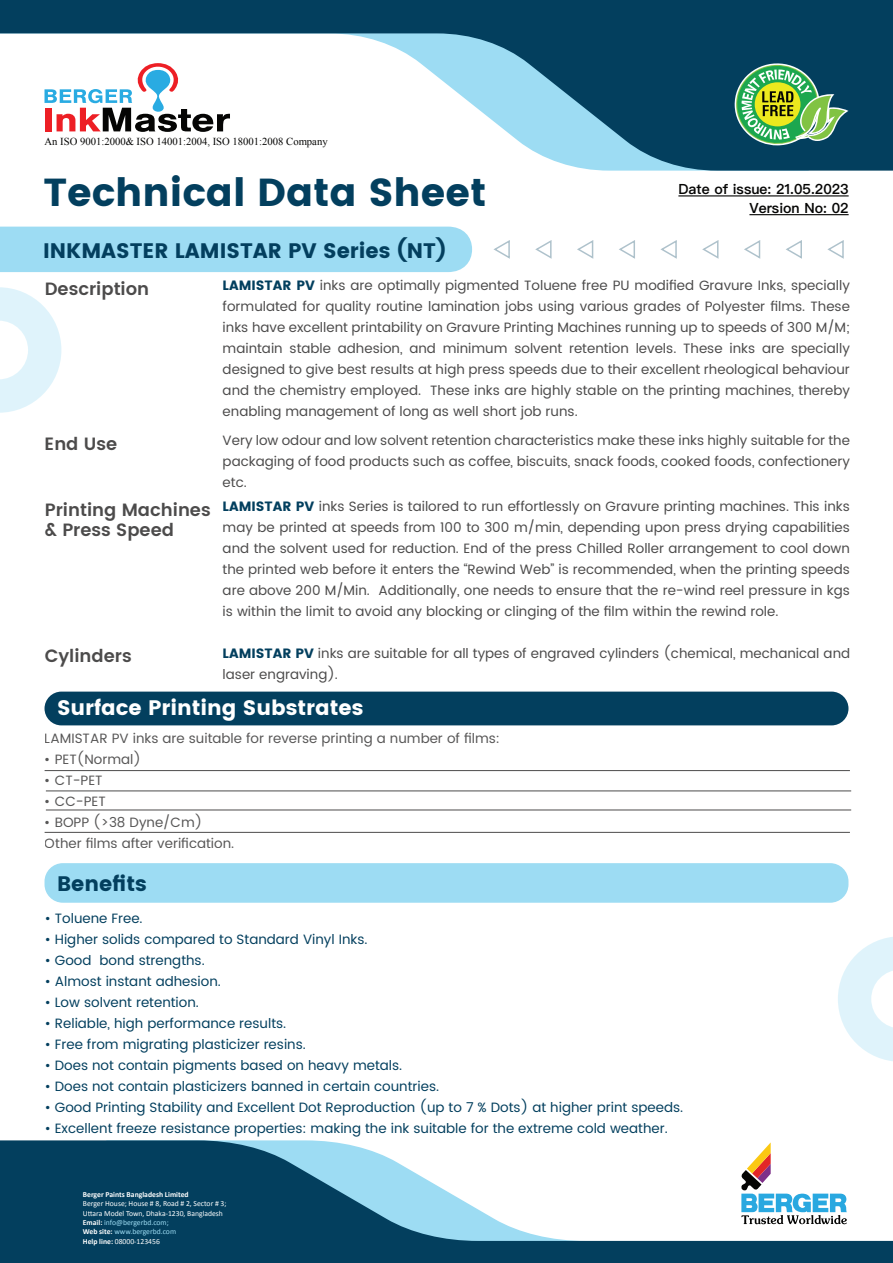
<style>
.page{position:relative;width:893px;height:1263px;background:#fff}
.page>*{position:absolute;margin:0;border:0;box-sizing:border-box;transform-origin:0 0}
.t1{font:700 39px "Poppins";color:#033f5e}
.t2{font:700 21px "Poppins";color:#033f5e}
.t3{font:700 21px "Poppins";color:#fff}
.t4{font:600 17.85px/19.5px "Poppins";color:#4c4b4b}
.t5{font:600 14.1px/18.8px "Ping Fang HK";color:#050504;text-align:right}
.t6{font:13.5px/21px "Poppins";color:#4c4b4b;text-align:justify}
.t7{font:13.5px "Poppins";color:#033f5e}
.t8{font:10.65px "Times New Roman";color:#050504}
.t9{font:7.8px/9.3px "Calibri";color:#fff}
.t10{font:700 7.8px "Calibri";color:#fff}
.s1{font-weight:700;color:#033f5e}
.s2{font-weight:700}
.s3{color:#9ddcf3}
</style>
<div class="page">
<div style="left:45px;top:692px;width:803px;height:33px;background:#033f5e;border-radius:17px"></div>
<div style="left:45px;top:863px;width:803px;height:40px;background:#9ddcf3;border-radius:18px"></div>
<svg style="left:0;top:0;width:893px;height:171px"></svg>
<svg style="left:731px;top:59px;width:117px;height:90px;background:#558f65"></svg>
<div style="left:0;top:227px;width:472px;height:45px;background:#9ddcf3"></div>
<svg style="left:827px;top:240px;width:17px;height:19px"></svg>
<svg style="left:786px;top:240px;width:16px;height:19px"></svg>
<svg style="left:744px;top:240px;width:17px;height:19px"></svg>
<svg style="left:702px;top:240px;width:17px;height:19px"></svg>
<svg style="left:660px;top:240px;width:17px;height:19px"></svg>
<svg style="left:619px;top:240px;width:16px;height:19px"></svg>
<svg style="left:577px;top:240px;width:17px;height:19px"></svg>
<svg style="left:535px;top:240px;width:17px;height:19px"></svg>
<svg style="left:493px;top:240px;width:17px;height:19px"></svg>
<svg style="left:0;top:1140px;width:893px;height:123px;fill:#033f5e"></svg>
<svg style="left:740px;top:1142px;width:107px;height:83px"></svg>
<svg style="left:45px;top:63px;width:185px;height:69px"></svg>
<svg style="left:838px;top:937px;width:55px;height:124px"></svg>
<svg style="left:0;top:287px;width:61px;height:126px"></svg>
<hr style="left:678px;top:195px;width:171px;height:1px;background:#050504">
<hr style="left:749px;top:214px;width:100px;height:1px;background:#050504">
<hr style="left:45px;top:832px;width:805px;height:1px;background:#4c4b4b">
<hr style="left:45px;top:770px;width:805px;height:1px;background:#4c4b4b">
<hr style="left:46px;top:790px;width:805px;height:1px;background:#4c4b4b">
<hr style="left:46px;top:810px;width:805px;height:1px;background:#4c4b4b">
<p class="t8" style="left:45px;top:134px;width:285px">An ISO 9001:2000&amp; ISO 14001:2004, ISO 18001:2008 Company</p>
<h1 class="t1" style="left:43px;top:169px;width:444px">Technical Data Sheet</h1>
<p class="t5" style="left:678px;top:179px;width:172px">Date of issue: 21.05.2023<br>Version No: 02</p>
<h2 class="t2" style="left:43px;top:239px;width:404px">INKMASTER LAMISTAR PV Series (NT)</h2>
<p class="t6" style="left:223px;top:275px;width:629px"><span class="s1">LAMISTAR PV</span> inks are optimally pigmented Toluene free PU modified Gravure Inks, specially formulated for quality routine lamination jobs using various grades of Polyester films. These inks have excellent printability on Gravure Printing Machines running up to speeds of 300 M/M; maintain stable adhesion, and minimum solvent retention levels. These inks are specially designed to give best results at high press speeds due to their excellent rheological behaviour and the chemistry employed. These inks are highly stable on the printing machines, thereby enabling management of long as well short job runs.</p>
<p class="t6" style="left:223px;top:430px;width:629px">Very low odour and low solvent retention characteristics make these inks highly suitable for the packaging of food products such as coffee, biscuits, snack foods, cooked foods, confectionery etc.</p>
<h3 class="t4" style="left:45px;top:279px;width:106px">Description</h3>
<h3 class="t4" style="left:45px;top:435px;width:74px">End Use</h3>
<h3 class="t4" style="left:45px;top:501px;width:167px">Printing Machines &amp; Press Speed</h3>
<h3 class="t4" style="left:45px;top:646px;width:89px">Cylinders</h3>
<p class="t6" style="left:223px;top:496px;width:629px"><span class="s1">LAMISTAR PV</span> inks Series is tailored to run effortlessly on Gravure printing machines. This inks may be printed at speeds from 100 to 300 m/min, depending upon press drying capabilities and the solvent used for reduction. End of the press Chilled Roller arrangement to cool down the printed web before it enters the “Rewind Web” is recommended, when the printing speeds are above 200 M/Min. Additionally, one needs to ensure that the re-wind reel pressure in kgs is within the limit to avoid any blocking or clinging of the film within the rewind role.</p>
<p class="t6" style="left:223px;top:643px;width:629px"><span class="s1">LAMISTAR PV</span> inks are suitable for all types of engraved cylinders (chemical, mechanical and laser engraving).</p>
<h2 class="t3" style="left:57px;top:695px;width:308px">Surface Printing Substrates</h2>
<p class="t6" style="left:45px;top:728px;width:457px">LAMISTAR PV inks are suitable for reverse printing a number of films:</p>
<p class="t6" style="left:45px;top:749px;width:98px">• PET(Normal)</p>
<p class="t6" style="left:45px;top:770px;width:59px">• CT-PET</p>
<p class="t6" style="left:45px;top:791px;width:62px">• CC-PET</p>
<p class="t6" style="left:45px;top:812px;width:191px">• BOPP (&gt;38 Dyne/Cm)<br>Other films after verification.</p>
<h2 class="t2" style="left:57px;top:871px;width:91px">Benefits</h2>
<p class="t7" style="left:45px;top:908px;width:99px">• Toluene Free.</p>
<p class="t7" style="left:45px;top:929px;width:324px">• Higher solids compared to Standard Vinyl Inks.</p>
<p class="t7" style="left:45px;top:950px;width:161px">• Good bond strengths.</p>
<p class="t7" style="left:45px;top:971px;width:178px">• Almost instant adhesion.</p>
<p class="t7" style="left:45px;top:992px;width:156px">• Low solvent retention.</p>
<p class="t7" style="left:45px;top:1013px;width:243px">• Reliable, high performance results.</p>
<p class="t7" style="left:45px;top:1034px;width:263px">• Free from migrating plasticizer resins.</p>
<p class="t7" style="left:45px;top:1055px;width:359px">• Does not contain pigments based on heavy metals.</p>
<p class="t7" style="left:45px;top:1076px;width:396px">• Does not contain plasticizers banned in certain countries.</p>
<p class="t7" style="left:45px;top:1097px;width:640px">• Good Printing Stability and Excellent Dot Reproduction (up to 7 % Dots) at higher print speeds.</p>
<p class="t7" style="left:45px;top:1118px;width:624px">• Excellent freeze resistance properties: making the ink suitable for the extreme cold weather.</p>
<p class="t10" style="left:83px;top:1189px;width:107px">Berger Paints Bangladesh Limited</p>
<p class="t9" style="left:83px;top:1199px;width:145px">Berger House; House # 8, Road # 2, Sector # 3; Uttara Model Town, Dhaka-1230, Bangladesh <span class="s2">Email:</span> <span class="s3">info@bergerbd.com;<br></span><span class="s2">Web site:</span> <span class="s3">www.bergerbd.com<br></span><span class="s2">Help line:</span> 08000-123456</p>
</div>
